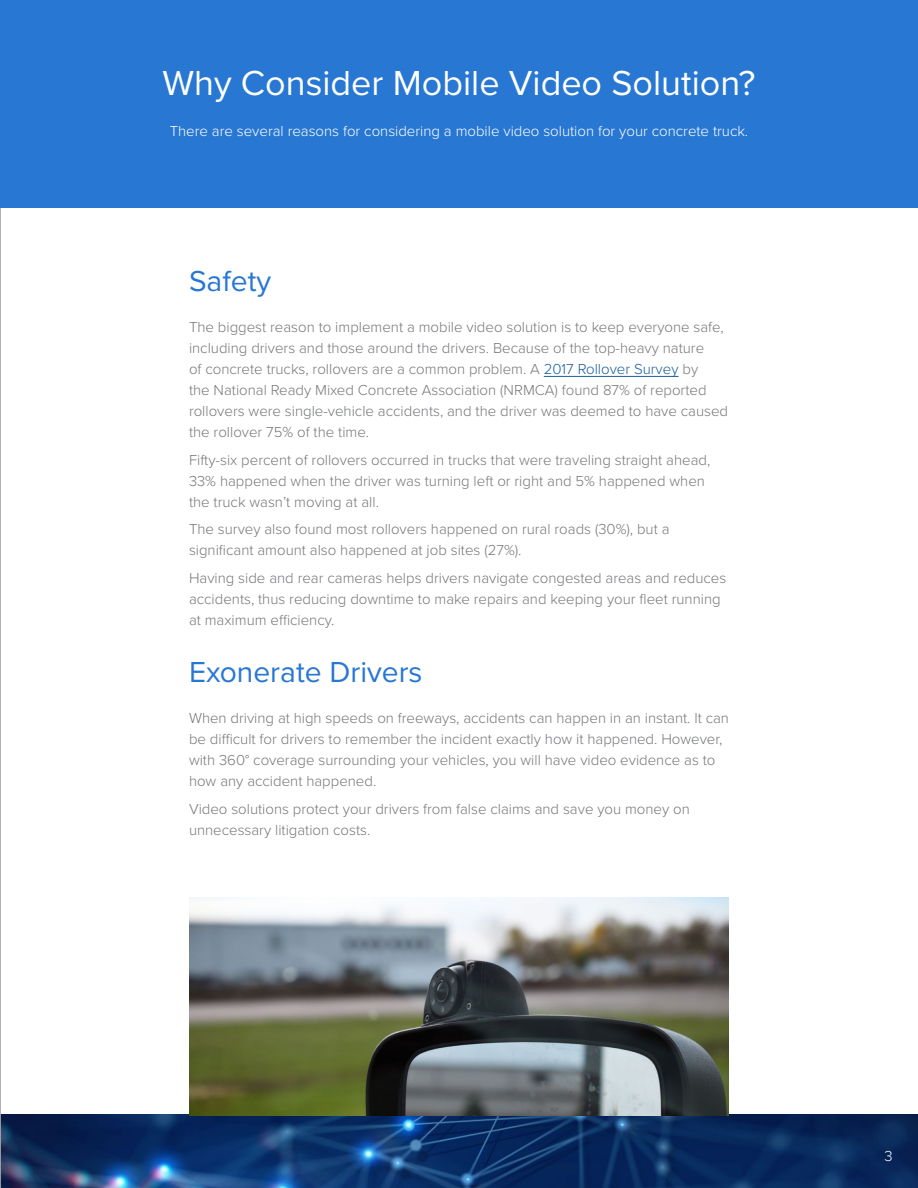
<style>
.page{position:relative;width:918px;height:1188px;background:#fff}
.page>*{position:absolute;margin:0;border:0;box-sizing:border-box;transform-origin:0 0}
.Title_1_White_copy{font:36px "Proxima Nova";color:#fff}
.t1{font:30px "Proxima Nova";color:#2777d3}
.t2{font:300 15px/21px "Proxima Nova";color:#76777a}
.Paragraph_Style_1_Ce{font:300 15px "Proxima Nova";color:#fff}
.s1{color:#175d9e}
</style>
<div class="page">
<img style="left:1px;top:1115px;width:917px;height:73px">
<hr style="left:544px;top:376px;width:135px;height:1px;background:#175d9e">
<hr style="left:0;top:0;width:1px;height:1188px;background:#a8a9ad">
<div style="left:0;top:0;width:918px;height:207px;background:#2777d3"></div>
<img style="left:189px;top:897px;width:540px;height:219px">
<p class="Title_1_White_copy" style="left:162px;top:56px;width:595px">Why Consider Mobile Video Solution?</p>
<p class="Paragraph_Style_1_Ce" style="left:170px;top:120px;width:580px">There are several reasons for considering a mobile video solution for your concrete truck.</p>
<p class="t1" style="left:189px;top:258px;width:84px">Safety</p>
<p class="t2" style="left:189px;top:316px;width:541px">The biggest reason to implement a mobile video solution is to keep everyone safe, including drivers and those around the drivers. Because of the top-heavy nature<br>of concrete trucks, rollovers are a common problem. A <span class="s1">2017 Rollover Survey</span> by<br>the National Ready Mixed Concrete Association (NRMCA) found 87% of reported rollovers were single-vehicle accidents, and the driver was deemed to have caused the rollover 75% of the time.</p>
<p class="t2" style="left:189px;top:448px;width:523px">Fifty-six percent of rollovers occurred in trucks that were traveling straight ahead,<br>33% happened when the driver was turning left or right and 5% happened when the truck wasn’t moving at all.</p>
<p class="t2" style="left:189px;top:518px;width:482px">The survey also found most rollovers happened on rural roads (30%), but a significant amount also happened at job sites (27%).</p>
<p class="t2" style="left:189px;top:567px;width:539px">Having side and rear cameras helps drivers navigate congested areas and reduces accidents, thus reducing downtime to make repairs and keeping your fleet running at maximum efficiency.</p>
<p class="t1" style="left:189px;top:650px;width:235px">Exonerate Drivers</p>
<p class="t2" style="left:189px;top:707px;width:542px">When driving at high speeds on freeways, accidents can happen in an instant. It can be difficult for drivers to remember the incident exactly how it happened. However, with 360° coverage surrounding your vehicles, you will have video evidence as to how any accident happened.</p>
<p class="t2" style="left:189px;top:798px;width:502px">Video solutions protect your drivers from false claims and save you money on unnecessary litigation costs.</p>
<p class="Paragraph_Style_1_Ce" style="left:885px;top:1145px;width:10px">3</p>
</div>
